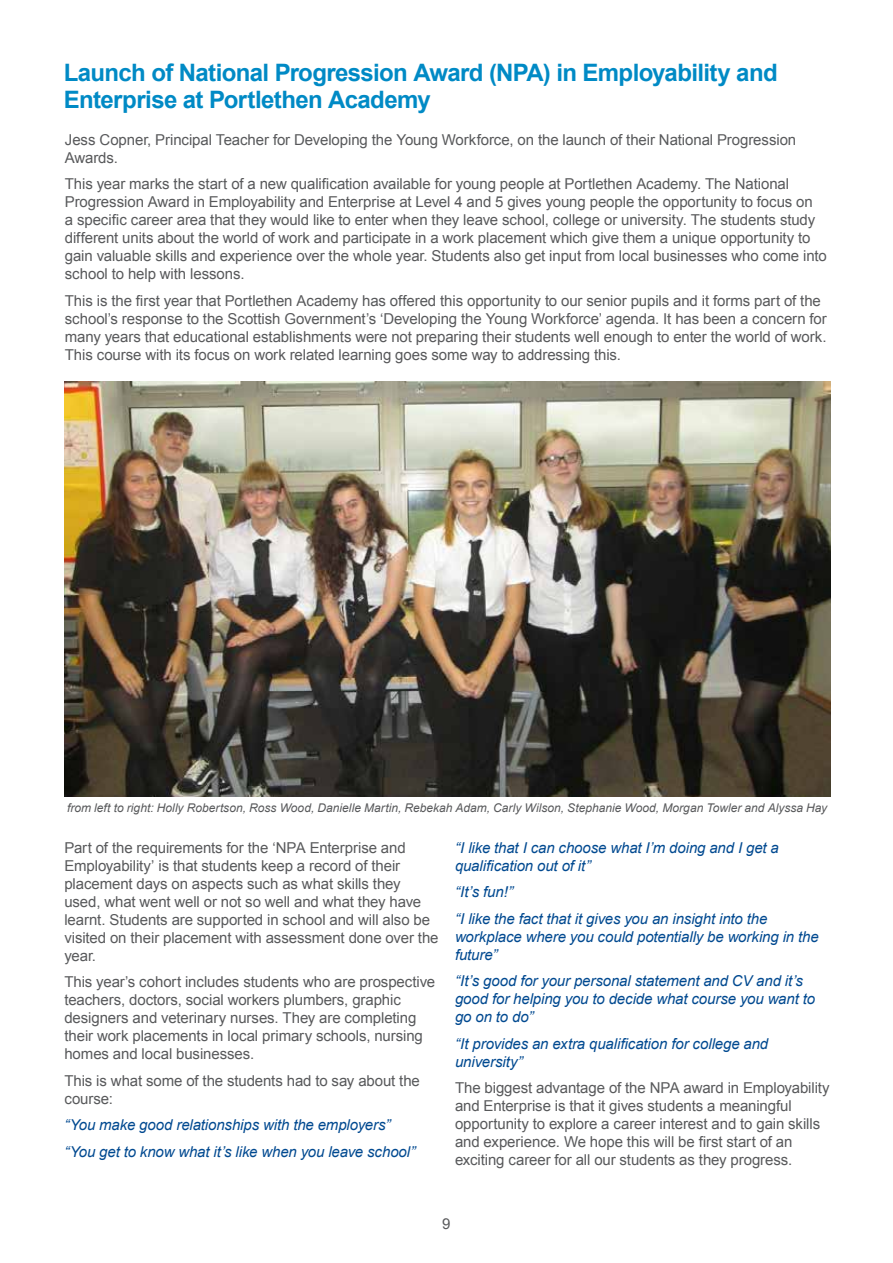
<style>
.page{position:relative;width:893px;height:1263px;background:#fff}
.page>*{position:absolute;margin:0;border:0;box-sizing:border-box;transform-origin:0 0}
.t1{font:700 24px/27px "Arial";letter-spacing:-.025em;color:#008ac5}
.t2{font:15px/18px "Arial";letter-spacing:-.005em;color:#58595b}
.t3{font:italic 15px/18px "Arial";letter-spacing:-.01em;color:#004990}
.t4{font:italic 12px "Arial";color:#58595b}
</style>
<div class="page">
<img style="left:64px;top:382px;width:766px;height:414px">
<h1 class="t1" style="left:64px;top:60px;width:715px">Launch of National Progression Award (NPA) in Employability and<br>Enterprise at Portlethen Academy</h1>
<p class="t2" style="left:65px;top:131px;width:733px">Jess Copner, Principal Teacher for Developing the Young Workforce, on the launch of their National Progression<br>Awards.</p>
<p class="t2" style="left:65px;top:175px;width:763px">This year marks the start of a new qualification available for young people at Portlethen Academy. The National Progression Award in Employability and Enterprise at Level 4 and 5 gives young people the opportunity to focus on<br>a specific career area that they would like to enter when they leave school, college or university. The students study different units about the world of work and participate in a work placement which give them a unique opportunity to gain valuable skills and experience over the whole year. Students also get input from local businesses who come into school to help with lessons.</p>
<p class="t2" style="left:65px;top:292px;width:763px">This is the first year that Portlethen Academy has offered this opportunity to our senior pupils and it forms part of the school’s response to the Scottish Government’s ‘Developing the Young Workforce’ agenda. It has been a concern for many years that educational establishments were not preparing their students well enough to enter the world of work.<br>This course with its focus on work related learning goes some way to addressing this.</p>
<p class="t4" style="left:67px;top:800px;width:762px">from left to right: Holly Robertson, Ross Wood, Danielle Martin, Rebekah Adam, Carly Wilson, Stephanie Wood, Morgan Towler and Alyssa Hay</p>
<p class="t2" style="left:64px;top:839px;width:376px">Part of the requirements for the ‘NPA Enterprise and Employability’ is that students keep a record of their placement days on aspects such as what skills they used, what went well or not so well and what they have learnt. Students are supported in school and will also be visited on their placement with assessment done over the year.</p>
<p class="t2" style="left:64px;top:973px;width:372px">This year’s cohort includes students who are prospective teachers, doctors, social workers plumbers, graphic designers and veterinary nurses. They are completing their work placements in local primary schools, nursing homes and local businesses.</p>
<p class="t2" style="left:64px;top:1072px;width:357px">This is what some of the students had to say about the course:</p>
<p class="t3" style="left:64px;top:1112px;width:353px;line-height:26.5px">“You make good relationships with the employers” “You get to know what it’s like when you leave school”</p>
<p class="t3" style="left:455px;top:839px;width:325px">“I like that I can choose what I’m doing and I get a qualification out of it”</p>
<p class="t3" style="left:455px;top:879px;width:314px;line-height:26.5px">“It’s fun!”<br>“I like the fact that it gives you an insight into the</p>
<p class="t3" style="left:455px;top:928px;width:365px">workplace where you could potentially be working in the future”</p>
<p class="t3" style="left:455px;top:972px;width:362px">“It’s good for your personal statement and CV and it’s good for helping you to decide what course you want to go on to do”</p>
<p class="t3" style="left:455px;top:1035px;width:315px">“It provides an extra qualification for college and university”</p>
<p class="t2" style="left:455px;top:1079px;width:376px">The biggest advantage of the NPA award in Employability and Enterprise is that it gives students a meaningful opportunity to explore a career interest and to gain skills and experience. We hope this will be first start of an exciting career for all our students as they progress.</p>
<p class="t2" style="left:442px;top:1215px;width:10px">9</p>
</div>
